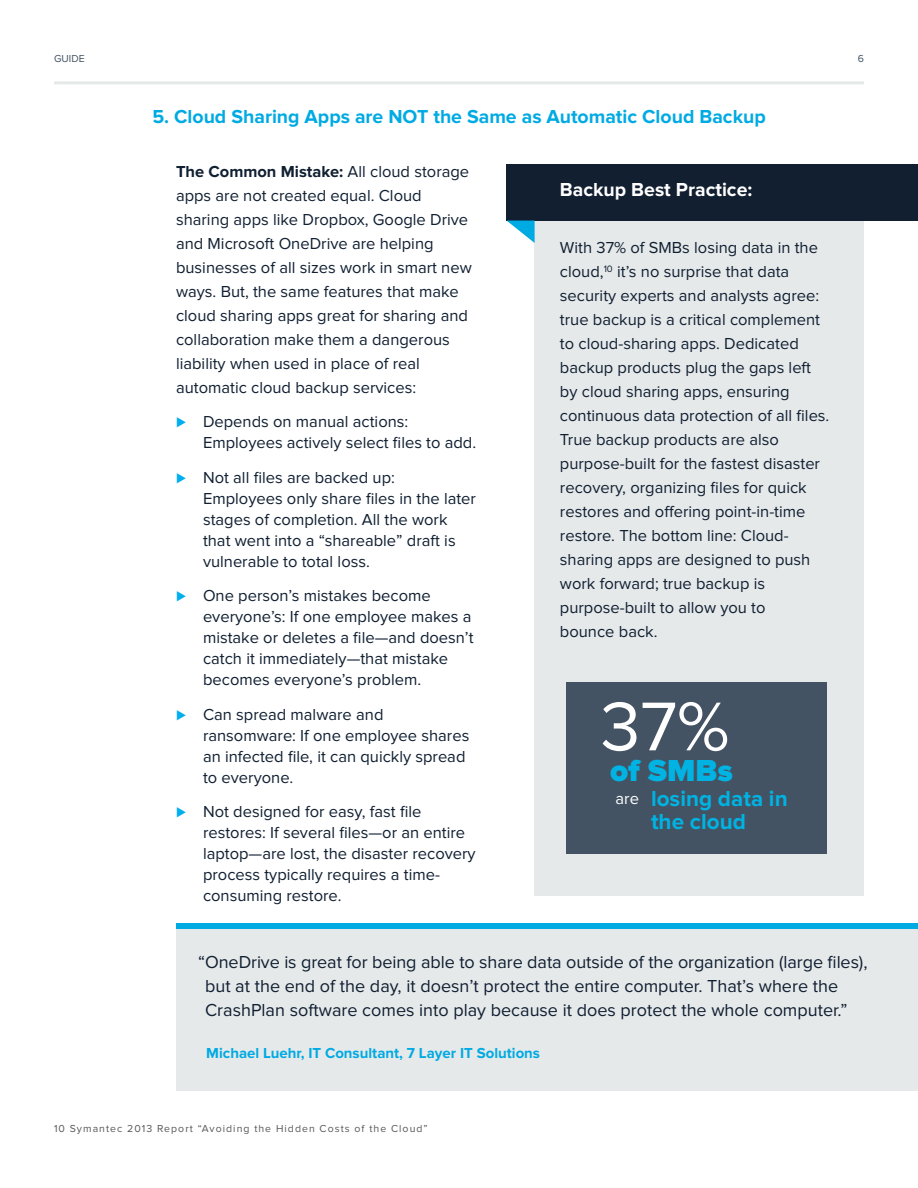
<style>
.page{position:relative;width:918px;height:1188px;background:#fff}
.page>*{position:absolute;margin:0;border:0;box-sizing:border-box;transform-origin:0 0}
.BODY_COPY__9_15{font:71.55px "Proxima Nova";color:#fff}
.BODY_COPY__9_15-2{font:900 31.5px "Proxima Nova";color:#00b3e3}
.BODY_COPY__9_15-3{font:700 22.5px/22.5px "Proxima Nova";color:#00b3e3}
.BODY_COPY__9_15-4{font:700 19.5px "Proxima Nova";color:#00aae3}
.BODY_COPY__9_15-5{font:700 19.5px "Proxima Nova";color:#fff}
.BODY_COPY__9_15-6{font:18px/24px "Proxima Nova";color:#101f31}
.BODY_COPY__9_15-7{font:16.5px/24px "Proxima Nova";color:#101f31}
.BODY_COPY__9_15-8{font:16.5px "Proxima Nova";color:#fff}
.BODY_COPY__9_15-9{font:700 15px "Proxima Nova";color:#00aae3}
.Sources{font:10.5px "Proxima Nova";letter-spacing:.1em;color:#57585a}
.t1{font:10.5px "Proxima Nova";color:#435363}
.s1{font-weight:700}
.s2{color:#00aeef}
</style>
<div class="page">
<hr style="left:54px;top:81px;width:810px;height:3px;background:#e6e9ea">
<div style="left:176px;top:924px;width:742px;height:166px;background:#e6e9ea"></div>
<div style="left:176px;top:924px;width:742px;height:5px;background:#00aae3"></div>
<div style="left:535px;top:164px;width:329px;height:731px;background:#e6e9ea"></div>
<div style="left:507px;top:164px;width:411px;height:57px;background:#121f30"></div>
<svg style="left:507px;top:221px;width:28px;height:22px"></svg>
<div style="left:567px;top:683px;width:260px;height:171px;background:#435363"></div>
<p class="t1" style="left:54px;top:54px;width:32px">GUIDE</p>
<p class="t1" style="left:858px;top:54px;width:8px">6</p>
<p class="BODY_COPY__9_15-4" style="left:152px;top:105px;width:615px">5. Cloud Sharing Apps are NOT the Same as Automatic Cloud Backup</p>
<p class="BODY_COPY__9_15-7" style="left:176px;top:160px;width:297px"><span class="s1">The Common Mistake:</span> All cloud storage apps are not created equal. Cloud sharing apps like Dropbox, Google Drive and Microsoft OneDrive are helping businesses of all sizes work in smart new ways. But, the same features that make cloud sharing apps great for sharing and collaboration make them a dangerous liability when used in place of real automatic cloud backup services:</p>
<p class="BODY_COPY__9_15-7" style="left:203px;top:412px;width:275px;line-height:21px;text-indent:-27px"><span class="s2">⊲</span> Depends on manual actions:<br>Employees actively select files to add.</p>
<p class="BODY_COPY__9_15-7" style="left:203px;top:467px;width:275px;line-height:21px;text-indent:-27px"><span class="s2">⊲</span> Not all files are backed up:<br>Employees only share files in the later stages of completion. All the work that went into a “shareable” draft is vulnerable to total loss.</p>
<p class="BODY_COPY__9_15-7" style="left:203px;top:586px;width:272px;line-height:21px;text-indent:-27px"><span class="s2">⊲</span> One person’s mistakes become everyone’s: If one employee makes a mistake or deletes a file—and doesn’t catch it immediately—that mistake becomes everyone’s problem.</p>
<p class="BODY_COPY__9_15-7" style="left:203px;top:704px;width:268px;line-height:21px;text-indent:-27px"><span class="s2">⊲</span> Can spread malware and ransomware: If one employee shares an infected file, it can quickly spread to everyone.</p>
<p class="BODY_COPY__9_15-7" style="left:203px;top:802px;width:274px;line-height:21px;text-indent:-27px"><span class="s2">⊲</span> Not designed for easy, fast file restores: If several files—or an entire laptop—are lost, the disaster recovery process typically requires a time&shy;consuming restore.</p>
<p class="BODY_COPY__9_15-5" style="left:560px;top:178px;width:194px">Backup Best Practice:</p>
<p class="BODY_COPY__9_15-7" style="left:560px;top:236px;width:271px">With 37% of SMBs losing data in the cloud,<sup>10</sup> it’s no surprise that data security experts and analysts agree: true backup is a critical complement to cloud-sharing apps. Dedicated backup products plug the gaps left by cloud sharing apps, ensuring continuous data protection of all files.<br>True backup products are also purpose-built for the fastest disaster recovery, organizing files for quick restores and offering point-in-time restore. The bottom line: Cloud&shy;sharing apps are designed to push work forward; true backup is purpose-built to allow you to<br>bounce back.</p>
<p class="BODY_COPY__9_15" style="left:601px;top:694px;width:130px">37%</p>
<p class="BODY_COPY__9_15-2" style="left:610px;top:752px;width:124px">of SMBs</p>
<p class="BODY_COPY__9_15-3" style="left:651px;top:788px;width:138px">losing data in the cloud</p>
<p class="BODY_COPY__9_15-8" style="left:616px;top:791px;width:25px">are</p>
<p class="BODY_COPY__9_15-6" style="left:205px;top:951px;width:664px;text-indent:-7px">“OneDrive is great for being able to share data outside of the organization (large files), but at the end of the day, it doesn’t protect the entire computer. That’s where the<br>CrashPlan software comes into play because it does protect the whole computer.”</p>
<p class="BODY_COPY__9_15-9" style="left:206px;top:1045px;width:335px">Michael Luehr, IT Consultant, 7 Layer IT Solutions</p>
<p class="Sources" style="left:54px;top:1124px;width:375px">10 Symantec 2013 Report “Avoiding the Hidden Costs of the Cloud”</p>
</div>
